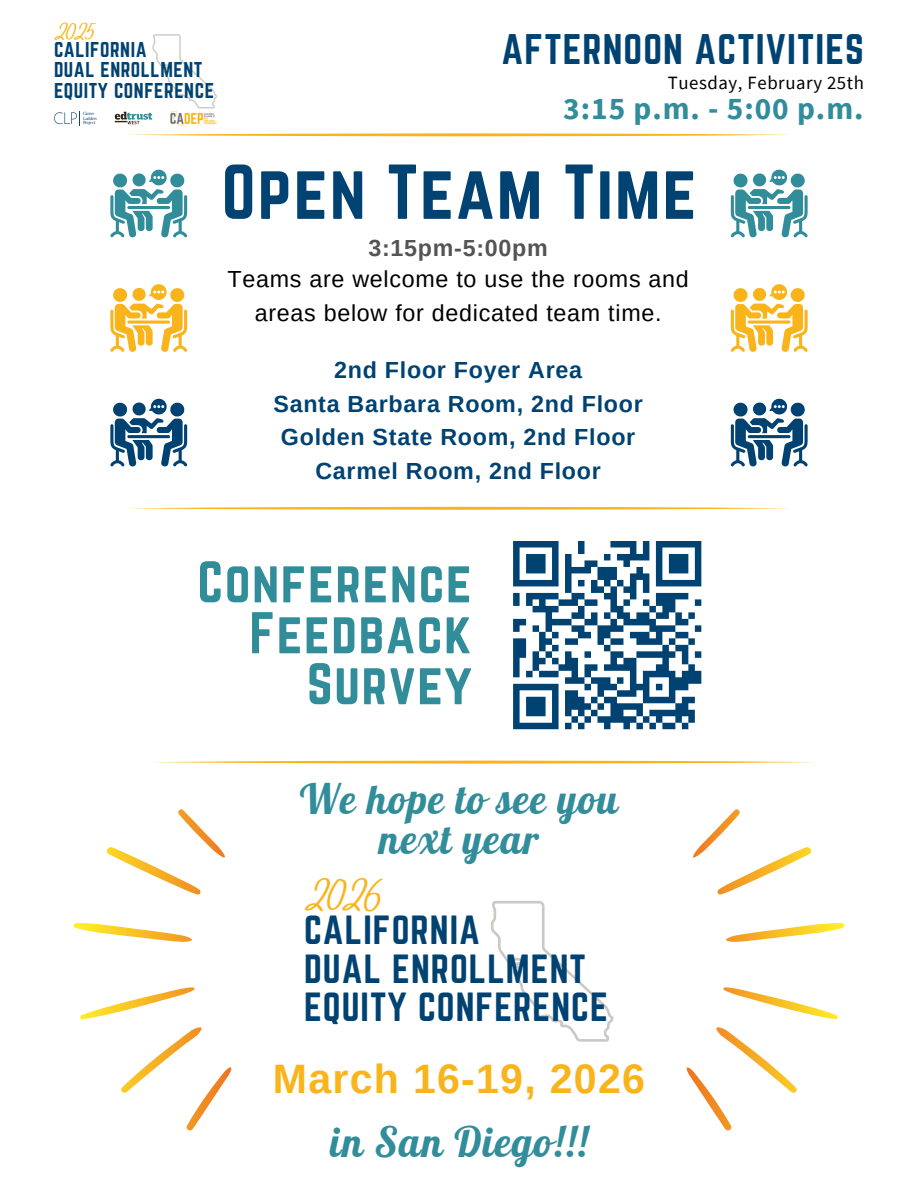
<style>
.page{position:relative;width:918px;height:1188px;background:#fff}
.page>*{position:absolute;margin:0;border:0;box-sizing:border-box;transform-origin:0 0}
.t1{font:67.95px "Norwester";letter-spacing:.03em;color:#004271}
.t2{font:51.45px/51px "Norwester";letter-spacing:.03em;color:#328d9a;text-align:right}
.t3{font:700 41.1px "Arimo";letter-spacing:.03em;color:#f9b41b}
.t4{font:41.1px "Lobster";letter-spacing:.03em;color:#328d9a}
.t5{font:40.65px/40.7px "Lobster";letter-spacing:.03em;color:#328d9a;text-align:center}
.t6{font:37.5px "Norwester";letter-spacing:.03em;color:#004271}
.t7{font:35.55px/38.7px "Norwester";letter-spacing:.03em;color:#004271}
.t8{font:700 31.35px "Source Sans Pro";color:#328d9a}
.t9{font:29.7px "Amsterdam Four";color:#f9b41b}
.t10{font:700 23.25px "Arimo";letter-spacing:.03em;color:#004271}
.t11{font:23.25px/33.6px "Arimo";letter-spacing:.03em;color:#000;text-align:center}
.t12{font:700 23.25px "Arimo";letter-spacing:.03em;color:#545454}
.t13{font:18.75px/20.4px "Norwester";letter-spacing:.03em;color:#004271}
.t14{font:18.75px "Source Sans Pro";letter-spacing:.03em;color:#000}
.t15{font:15.6px "Amsterdam Four";color:#f9b41b}
.t16{font:4.8px/4.3px "Liberation Serif";letter-spacing:-.02em;color:#124370;scale:.95 1}
</style>
<div class="page">
<svg style="left:152px;top:34px;width:65px;height:74px"></svg>
<img style="left:170px;top:111px;width:47px;height:15px">
<svg style="left:54px;top:111px;width:26px;height:15px"></svg>
<img style="left:114px;top:112px;width:39px;height:13px">
<svg style="left:129px;top:133px;width:660px;height:3px;background:#facf6d"></svg>
<svg style="left:110px;top:169px;width:77px;height:69px"></svg>
<svg style="left:110px;top:284px;width:77px;height:68px"></svg>
<svg style="left:110px;top:398px;width:77px;height:69px"></svg>
<svg style="left:731px;top:169px;width:77px;height:69px"></svg>
<svg style="left:731px;top:284px;width:77px;height:68px"></svg>
<svg style="left:731px;top:398px;width:77px;height:69px"></svg>
<svg style="left:129px;top:507px;width:660px;height:3px;background:#facd68"></svg>
<svg style="left:491px;top:901px;width:123px;height:140px"></svg>
<svg style="left:686px;top:809px;width:159px;height:322px"></svg>
<svg style="left:73px;top:809px;width:158px;height:322px"></svg>
<svg style="left:154px;top:761px;width:661px;height:3px;background:#facf6f"></svg>
<svg style="left:513px;top:541px;width:189px;height:189px"></svg>
<p class="t15" style="left:54px;top:25px;width:41px">2025</p>
<p class="t13" style="left:54px;top:39px;width:94px">CALIFORNIA</p>
<p class="t13" style="left:54px;top:60px;width:162px">DUAL ENROLLMENT<br>EQUITY CONFERENCE</p>
<p class="t16" style="left:83px;top:112px;width:16px">Career<br>Ladders<br>Project</p>
<p class="t6" style="left:501px;top:27px;width:364px">AFTERNOON ACTIVITIES</p>
<p class="t14" style="left:668px;top:71px;width:198px">Tuesday, February 25th</p>
<p class="t8" style="left:563px;top:88px;width:302px">3:15 p.m. - 5:00 p.m.</p>
<p class="t1" style="left:222px;top:151px;width:476px">Open Team Time</p>
<p class="t12" style="left:368px;top:235px;width:181px">3:15pm-5:00pm</p>
<p class="t11" style="left:227px;top:263px;width:463px">Teams are welcome to use the rooms and areas below for dedicated team time.</p>
<p class="t10" style="left:334px;top:357px;width:249px">2nd Floor Foyer Area</p>
<p class="t10" style="left:273px;top:391px;width:371px">Santa Barbara Room, 2nd Floor</p>
<h5 class="t10" style="left:281px;top:424px;width:356px">Golden State Room, 2nd Floor</h5>
<p class="t10" style="left:315px;top:458px;width:287px">Carmel Room, 2nd Floor</p>
<p class="t2" style="left:197px;top:556px;width:276px">Conference<br>Feedback<br>Survey</p>
<p class="t5" style="left:300px;top:778px;width:320px">We hope to see you next year</p>
<p class="t9" style="left:304px;top:884px;width:76px">2026</p>
<p class="t7" style="left:304px;top:910px;width:305px">CALIFORNIA<br>DUAL ENROLLMENT<br>EQUITY CONFERENCE</p>
<p class="t3" style="left:273px;top:1056px;width:374px">March 16-19, 2026</p>
<h1 class="t4" style="left:330px;top:1116px;width:259px">in San Diego!!!</h1>
</div>
